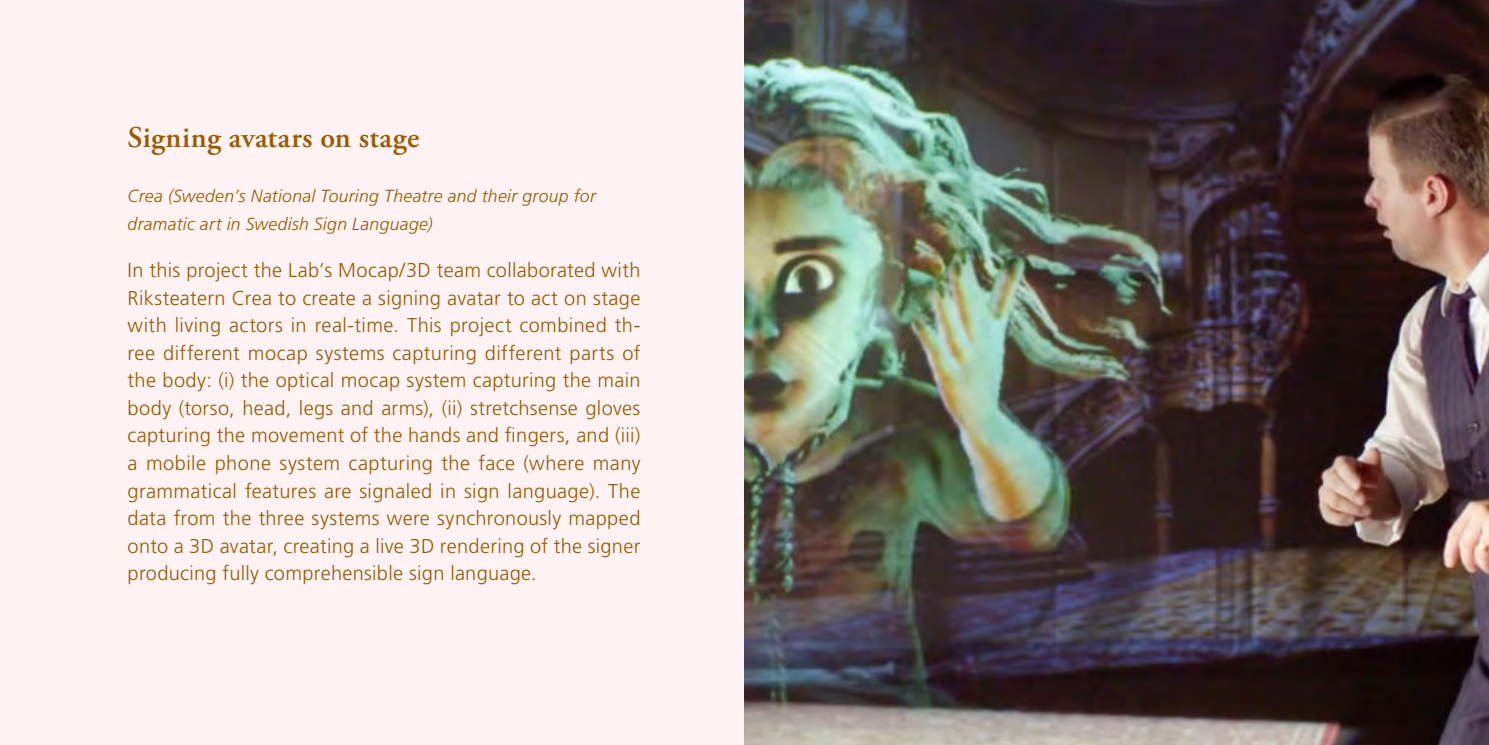
<style>
.page{position:relative;width:1489px;height:745px;background:#fff}
.page>*{position:absolute;margin:0;border:0;box-sizing:border-box;transform-origin:0 0}
.t1{font:600 30px "Adobe Garamond Pro";letter-spacing:.015em;color:#9a5b02}
.t2{font:300 20px/27.5px "Frutiger LT Std";letter-spacing:.015em;color:#9a5b02;text-align:justify}
.t3{font:italic 300 17.5px/27.5px "Frutiger LT Std";letter-spacing:.02em;color:#9a5b02}
</style>
<div class="page">
<div style="left:0;top:0;width:744px;height:744px;background:#fef2f4"></div>
<img style="left:744px;top:0;width:744px;height:744px">
<h1 class="t1" style="left:128px;top:120px;width:293px">Signing avatars on stage</h1>
<p class="t3" style="left:128px;top:182px;width:469px">Crea (Sweden’s National Touring Theatre and their group for dramatic art in Swedish Sign Language)</p>
<p class="t2" style="left:128px;top:257px;width:514px">In this project the Lab’s Mocap/3D team collaborated with Riksteatern Crea to create a signing avatar to act on stage with living actors in real-time. This project combined th&shy;ree different mocap systems capturing different parts of the body: (i) the optical mocap system capturing the main body (torso, head, legs and arms), (ii) stretchsense gloves capturing the movement of the hands and fingers, and (iii) a mobile phone system capturing the face (where many grammatical features are signaled in sign language). The data from the three systems were synchronously mapped onto a 3D avatar, creating a live 3D rendering of the signer producing fully comprehensible sign language.</p>
</div>
